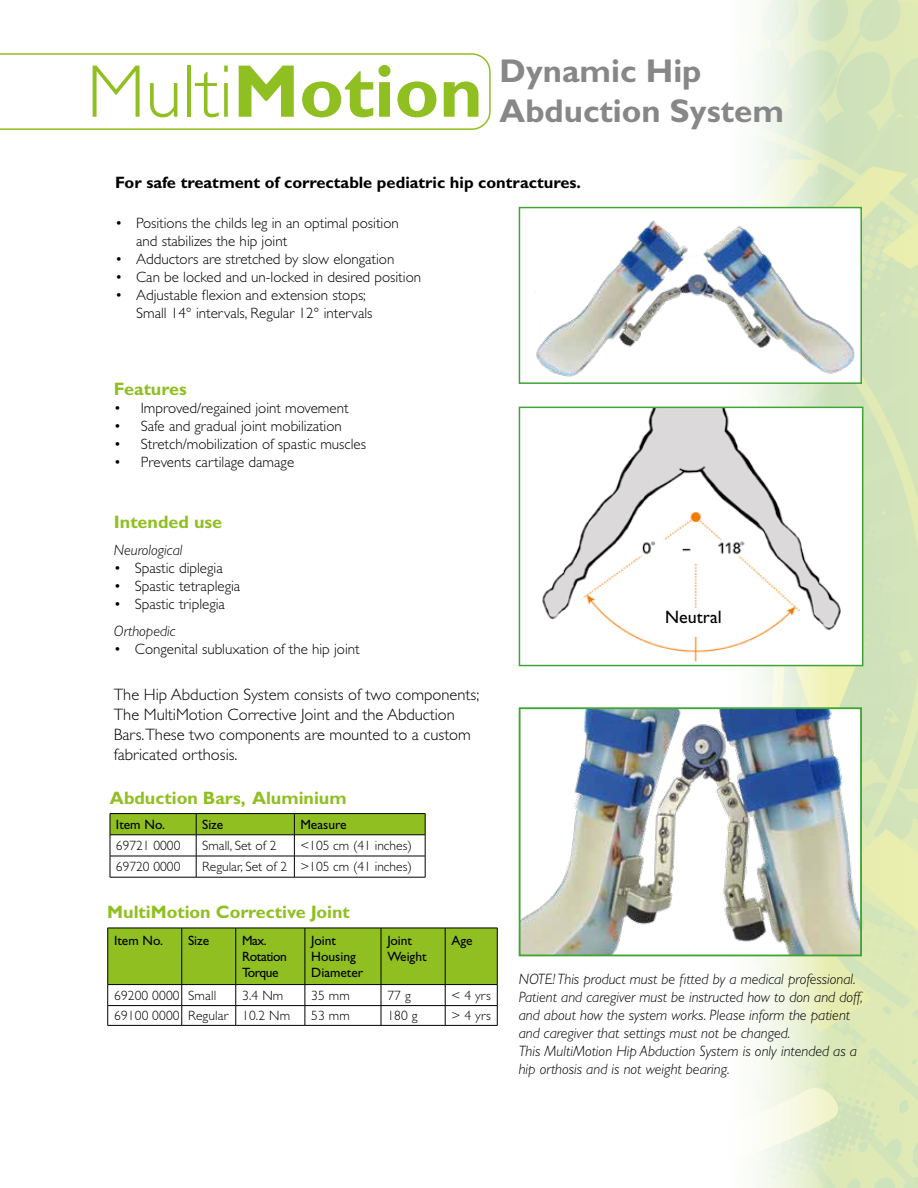
<style>
.page{position:relative;width:918px;height:1188px;background:#fff}
.page>*{position:absolute;margin:0;border:0;box-sizing:border-box;transform-origin:0 0}
.t1{font:700 75px "Gill Sans Std";color:#90bf21}
.t2{font:700 33px/39.6px "Gill Sans Std";color:#878787}
.t3{font:700 18px "Gill Sans Std";color:#90bf21}
.t4{font:18px "Gill Sans Std";color:#000}
.t5{font:300 16.5px/19.8px "Gill Sans Std";color:#000}
.t6{font:700 16.5px "Gill Sans Std";color:#000}
.t7{font:300 15px/18px "Gill Sans Std";color:#000}
.t8{font:italic 300 15px/18px "Gill Sans Std";color:#000}
.t9{font:300 13.5px "Gill Sans Std";color:#000}
.t10{font:13.5px/16.2px "Gill Sans Std";color:#000}
.t11{font:13.5px/16.2px "Gill Sans Std";letter-spacing:-.03em;color:#000}
.s1{font-weight:300}
</style>
<div class="page">
<svg style="left:757px;top:0;width:161px;height:1188px;background:#dce9c5"></svg>
<svg style="left:711px;top:159px;width:207px;height:925px;background:#dfeac4"></svg>
<svg style="left:711px;top:384px;width:149px;height:323px"></svg>
<svg style="left:709px;top:198px;width:209px;height:138px;background:#dae7bc"></svg>
<svg style="left:757px;top:1088px;width:90px;height:77px"></svg>
<div style="left:519px;top:208px;width:342px;height:175px;background:#fff"></div>
<img style="left:535px;top:220px;width:320px;height:157px">
<div style="left:519px;top:207px;width:343px;height:177px;border:2px solid #3fa535"></div>
<img style="left:522px;top:710px;width:337px;height:243px">
<div style="left:519px;top:707px;width:343px;height:249px;border:2px solid #3fa535"></div>
<div style="left:519px;top:407px;width:344px;height:259px;background:#fff"></div>
<img style="left:542px;top:410px;width:299px;height:252px">
<div style="left:519px;top:407px;width:344px;height:259px;border:2px solid #3fa535"></div>
<div style="left:651px;top:608px;width:74px;height:29px;background:#fff"></div>
<hr style="left:110px;top:813px;width:86px;height:1px;background:#000">
<hr style="left:196px;top:813px;width:98px;height:1px;background:#000">
<hr style="left:294px;top:813px;width:131px;height:1px;background:#000">
<svg style="left:110px;top:814px;width:316px;height:63px"></svg>
<hr style="left:110px;top:877px;width:86px;height:1px;background:#000">
<hr style="left:196px;top:877px;width:98px;height:1px;background:#000">
<hr style="left:294px;top:877px;width:131px;height:1px;background:#000">
<svg style="left:107px;top:928px;width:391px;height:97px"></svg>
<hr style="left:108px;top:1025px;width:74px;height:1px;background:#000">
<hr style="left:182px;top:1025px;width:54px;height:1px;background:#000">
<hr style="left:236px;top:1025px;width:69px;height:1px;background:#000">
<hr style="left:305px;top:1025px;width:76px;height:1px;background:#000">
<hr style="left:381px;top:1025px;width:64px;height:1px;background:#000">
<hr style="left:445px;top:1025px;width:52px;height:1px;background:#000">
<svg style="left:0;top:53px;width:491px;height:77px"></svg>
<h1 class="t1" style="left:87px;top:47px;width:398px"><span class="s1">Multi</span>Motion</h1>
<h2 class="t2" style="left:500px;top:51px;width:286px">Dynamic Hip<br>Abduction System</h2>
<p class="t6" style="left:115px;top:173px;width:467px">For safe treatment of correctable pediatric hip contractures.</p>
<p class="t7" style="left:136px;top:214px;width:264px;text-indent:-21px">• Positions the childs leg in an optimal position and stabilizes the hip joint</p>
<p class="t7" style="left:115px;top:250px;width:281px">• Adductors are stretched by slow elongation</p>
<p class="t7" style="left:115px;top:268px;width:308px">• Can be locked and un-locked in desired position</p>
<p class="t7" style="left:136px;top:286px;width:238px;text-indent:-21px">• Adjustable flexion and extension stops;<br>Small 14° intervals, Regular 12° intervals</p>
<p class="t3" style="left:114px;top:378px;width:74px">Features</p>
<p class="t7" style="left:114px;top:399px;width:236px">• Improved/regained joint movement</p>
<p class="t7" style="left:114px;top:417px;width:230px">• Safe and gradual joint mobilization</p>
<p class="t7" style="left:114px;top:435px;width:254px">• Stretch/mobilization of spastic muscles</p>
<p class="t7" style="left:114px;top:453px;width:182px">• Prevents cartilage damage</p>
<p class="t3" style="left:114px;top:511px;width:110px">Intended use</p>
<p class="t8" style="left:114px;top:541px;width:70px">Neurological</p>
<p class="t7" style="left:114px;top:559px;width:110px">• Spastic diplegia</p>
<p class="t7" style="left:114px;top:577px;width:128px">• Spastic tetraplegia</p>
<p class="t7" style="left:114px;top:595px;width:113px">• Spastic triplegia</p>
<p class="t8" style="left:114px;top:622px;width:63px">Orthopedic</p>
<p class="t7" style="left:114px;top:640px;width:247px">• Congenital subluxation of the hip joint</p>
<p class="t5" style="left:114px;top:685px;width:367px">The Hip Abduction System consists of two components; The MultiMotion Corrective Joint and the Abduction Bars.These two components are mounted to a custom fabricated orthosis.</p>
<p class="t3" style="left:110px;top:787px;width:238px">Abduction Bars, Aluminium</p>
<p class="t10" style="left:116px;top:816px;width:51px">Item No.</p>
<p class="t10" style="left:202px;top:816px;width:23px">Size</p>
<p class="t10" style="left:300px;top:816px;width:48px">Measure</p>
<p class="t9" style="left:116px;top:838px;width:66px">69721 0000</p>
<p class="t9" style="left:202px;top:838px;width:76px">Small, Set of 2</p>
<p class="t9" style="left:300px;top:838px;width:113px">&lt;105 cm (41 inches)</p>
<p class="t9" style="left:116px;top:859px;width:66px">69720 0000</p>
<p class="t9" style="left:202px;top:859px;width:211px">Regular, Set of 2 &gt;105 cm (41 inches)</p>
<p class="t3" style="left:107px;top:902px;width:244px">MultiMotion Corrective Joint</p>
<p class="t10" style="left:114px;top:932px;width:51px">Item No.</p>
<p class="t10" style="left:188px;top:932px;width:23px">Size</p>
<p class="t11" style="left:242px;top:932px;width:46px">Max.<br>Rotation<br>Torque</p>
<p class="t10" style="left:311px;top:932px;width:54px">Joint<br>Housing<br>Diameter</p>
<p class="t10" style="left:387px;top:932px;width:41px">Joint<br>Weight</p>
<p class="t10" style="left:452px;top:932px;width:22px">Age</p>
<p class="t9" style="left:114px;top:988px;width:104px">69200 0000 Small</p>
<p class="t9" style="left:242px;top:988px;width:43px">3.4 Nm</p>
<p class="t9" style="left:311px;top:988px;width:40px">35 mm</p>
<p class="t9" style="left:387px;top:988px;width:25px">77 g</p>
<p class="t9" style="left:452px;top:988px;width:41px">&lt; 4 yrs</p>
<p class="t9" style="left:114px;top:1008px;width:178px">69100 0000 Regular 10.2 Nm</p>
<p class="t9" style="left:311px;top:1008px;width:40px">53 mm</p>
<p class="t9" style="left:387px;top:1008px;width:32px">180 g</p>
<p class="t9" style="left:452px;top:1008px;width:41px">&gt; 4 yrs</p>
<p class="t4" style="left:665px;top:607px;width:58px">Neutral</p>
<p class="t8" style="left:519px;top:970px;width:346px">NOTE! This product must be fitted by a medical professional.<br>Patient and caregiver must be instructed how to don and doff, and about how the system works. Please inform the patient and caregiver that settings must not be changed.<br>This MultiMotion Hip Abduction System is only intended as a hip orthosis and is not weight bearing.</p>
</div>
